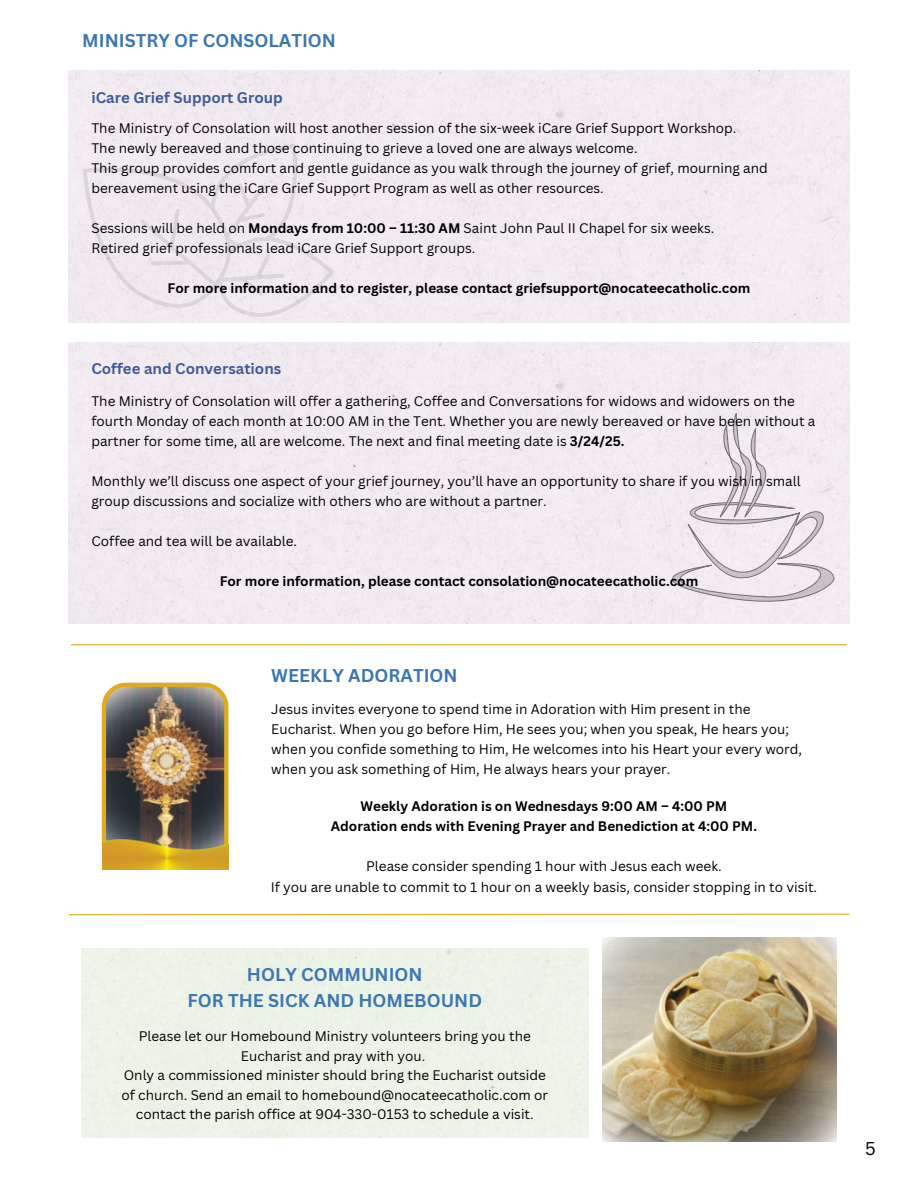
<style>
.page{position:relative;width:918px;height:1188px;background:#fff}
.page>*{position:absolute;margin:0;border:0;box-sizing:border-box;transform-origin:0 0}
.t1{font:700 18px/26.2px "Canva Sans";color:#3c77b1;text-align:center}
.t2{font:18px "Canva Sans";color:#000}
.t3{font:700 15px "Canva Sans";color:#415b96}
.t4{font:13.5px/20px "Canva Sans";color:#000}
.t5{font:700 13.5px/20.2px "Canva Sans";color:#000;text-align:center}
.s1{font-weight:700}
</style>
<div class="page">
<div style="left:69px;top:70px;width:780px;height:252px;background:#f1eaf1"></div>
<hr style="left:71px;top:644px;width:776px;height:1px;background:#e0ab20">
<img style="left:102px;top:682px;width:127px;height:187px">
<img style="left:102px;top:840px;width:126px;height:30px">
<div style="left:69px;top:342px;width:780px;height:282px;background:#f1ebf1"></div>
<img style="left:603px;top:938px;width:234px;height:203px">
<svg style="left:68px;top:913px;width:782px;height:3px"></svg>
<h1 class="t1" style="left:82px;top:27px;width:255px">MINISTRY OF CONSOLATION</h1>
<p class="t3" style="left:91px;top:87px;width:193px">iCare Grief Support Group</p>
<p class="t4" style="left:91px;top:118px;width:678px">The Ministry of Consolation will host another session of the six-week iCare Grief Support Workshop.<br>The newly bereaved and those continuing to grieve a loved one are always welcome.<br>This group provides comfort and gentle guidance as you walk through the journey of grief, mourning and bereavement using the iCare Grief Support Program as well as other resources.</p>
<p class="t4" style="left:91px;top:218px;width:624px">Sessions will be held on <span class="s1">Mondays from 10:00 – 11:30 AM</span> Saint John Paul II Chapel for six weeks.<br>Retired grief professionals lead iCare Grief Support groups.</p>
<p class="t5" style="left:168px;top:278px;width:584px">For more information and to register, please contact griefsupport@nocateecatholic.com</p>
<p class="t3" style="left:91px;top:358px;width:191px">Coffee and Conversations</p>
<p class="t4" style="left:91px;top:391px;width:726px">The Ministry of Consolation will offer a gathering, Coffee and Conversations for widows and widowers on the fourth Monday of each month at 10:00 AM in the Tent. Whether you are newly bereaved or have been without a partner for some time, all are welcome. The next and final meeting date is <span class="s1">3/24/25.</span></p>
<p class="t4" style="left:91px;top:471px;width:711px">Monthly we’ll discuss one aspect of your grief journey, you’ll have an opportunity to share if you wish in small group discussions and socialize with others who are without a partner.</p>
<p class="t4" style="left:91px;top:531px;width:207px">Coffee and tea will be available.</p>
<p class="t5" style="left:220px;top:570px;width:480px">For more information, please contact consolation@nocateecatholic.com</p>
<h1 class="t1" style="left:271px;top:662px;width:188px">WEEKLY ADORATION</h1>
<p class="t4" style="left:271px;top:699px;width:532px">Jesus invites everyone to spend time in Adoration with Him present in the Eucharist. When you go before Him, He sees you; when you speak, He hears you; when you confide something to Him, He welcomes into his Heart your every word, when you ask something of Him, He always hears your prayer.</p>
<p class="t5" style="left:331px;top:795px;width:428px">Weekly Adoration is on Wednesdays 9:00 AM – 4:00 PM<br>Adoration ends with Evening Prayer and Benediction at 4:00 PM.</p>
<p class="t4" style="left:271px;top:856px;width:548px;text-align:center">Please consider spending 1 hour with Jesus each week.<br>If you are unable to commit to 1 hour on a weekly basis, consider stopping in to visit.</p>
<h1 class="t1" style="left:187px;top:961px;width:296px">HOLY COMMUNION<br>FOR THE SICK AND HOMEBOUND</h1>
<p class="t4" style="left:121px;top:1026px;width:428px;line-height:19.5px;text-align:center">Please let our Homebound Ministry volunteers bring you the Eucharist and pray with you.<br>Only a commissioned minister should bring the Eucharist outside of church. Send an email to homebound@nocateecatholic.com or contact the parish office at 904-330-0153 to schedule a visit.</p>
<h1 class="t2" style="left:865px;top:1135px;width:12px">5</h1>
</div>
